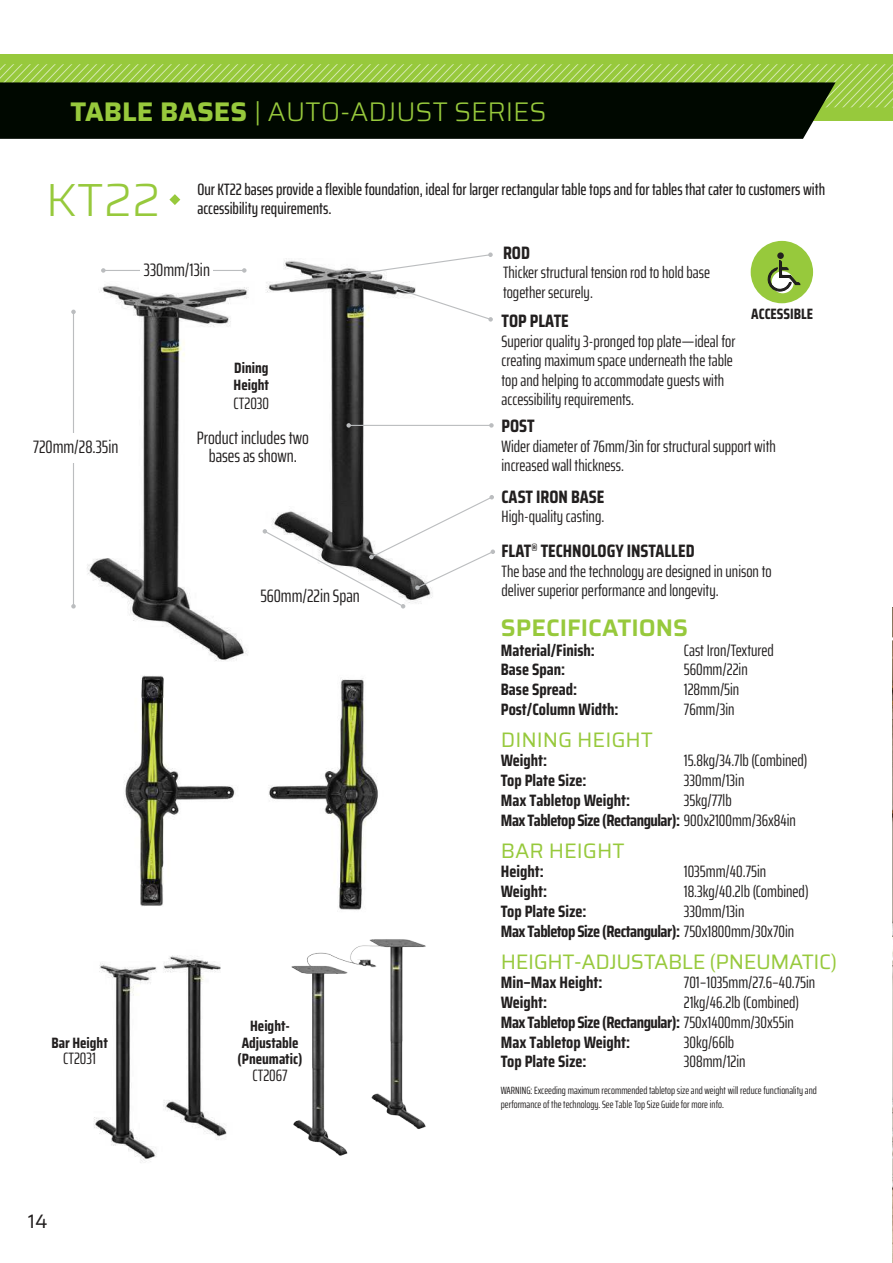
<style>
.page{position:relative;width:893px;height:1263px;background:#fff}
.page>*{position:absolute;margin:0;border:0;box-sizing:border-box;transform-origin:0 0}
.t1{font:300 46.5px "Saira";color:#97c93c}
.t2{font:300 27px "Saira";color:#97c93c}
.t3{font:600 24px "Saira";color:#97c93c}
.t4{font:21px "Saira";letter-spacing:-.02em;color:#97c93c}
.t5{font:21px "Saira";color:#97c93c}
.t6{font:19.5px "Saira";color:#221f1f}
.t7{font:extra-condensed 18px/18px "Saira";color:#221f1f;text-align:center}
.t8{font:700 18px "Saira Condensed";color:#221f1f}
.t9{font:extra-condensed 16.5px/19.5px "Saira";color:#221f1f}
.t10{font:700 16.5px/19.8px "Saira Condensed";letter-spacing:-.03em;color:#221f1f}
.t11{font:700 16.5px "Saira Condensed";color:#221f1f}
.t12{font:500 extra-condensed 16.5px/19.5px "Saira";color:#221f1f}
.t13{font:700 15px/16.5px "Saira Condensed";color:#221f1f}
.t14{font:extra-condensed 10.5px/13.5px "Saira";color:#221f1f}
.s1{font-weight:700}
.s2{font-family:"Saira";font-weight:400;font-stretch:extra-condensed}
</style>
<div class="page">
<div style="left:0;top:54px;width:893px;height:67px;background:#97c93c"></div>
<svg style="left:0;top:64px;width:893px;height:43px"></svg>
<div style="left:0;top:82px;width:835px;height:57px;background:#000800"></div>
<img style="left:892px;top:607px;width:1px;height:656px">
<img style="left:87px;top:258px;width:349px;height:403px">
<img style="left:124px;top:675px;width:254px;height:235px">
<hr style="left:73px;top:312px;width:1px;height:294px;background:#bbbdbf">
<svg style="left:71px;top:310px;width:5px;height:4px"></svg>
<svg style="left:71px;top:604px;width:5px;height:4px"></svg>
<hr style="left:103px;top:270px;width:141px;height:1px;background:#bbbdbf">
<svg style="left:101px;top:268px;width:5px;height:5px"></svg>
<svg style="left:242px;top:268px;width:5px;height:5px"></svg>
<div style="left:17px;top:433px;width:117px;height:29px;background:#fff"></div>
<div style="left:241px;top:581px;width:138px;height:34px;background:#fff"></div>
<div style="left:141px;top:255px;width:72px;height:31px;background:#fff"></div>
<svg style="left:347px;top:252px;width:146px;height:25px"></svg>
<svg style="left:393px;top:286px;width:100px;height:36px"></svg>
<hr style="left:349px;top:425px;width:142px;height:1px;background:#bbbdbf">
<svg style="left:346px;top:423px;width:5px;height:5px"></svg>
<svg style="left:489px;top:423px;width:5px;height:5px"></svg>
<svg style="left:169px;top:194px;width:11px;height:11px"></svg>
<svg style="left:263px;top:495px;width:232px;height:113px"></svg>
<img style="left:94px;top:955px;width:133px;height:208px">
<img style="left:291px;top:939px;width:135px;height:217px">
<div style="left:751px;top:241px;width:62px;height:62px;background:#97c93c;border-radius:50%"></div>
<div style="left:777px;top:252px;width:7px;height:7px;background:#221f1f;border-radius:50%"></div>
<svg style="left:768px;top:260px;width:32px;height:32px"></svg>
<h2 class="t2" style="left:70px;top:101px;width:477px"><span class="s1">TABLE BASES</span> | AUTO-ADJUST SERIES</h2>
<h1 class="t1" style="left:46px;top:181px;width:116px">KT22</h1>
<p class="t12" style="left:197px;top:179px;width:629px">Our KT22 bases provide a flexible foundation, ideal for larger rectangular table tops and for tables that cater to customers with accessibility requirements.</p>
<p class="t7" style="left:144px;top:262px;width:68px">330mm/13in</p>
<p class="t7" style="left:33px;top:437px;width:87px">720mm/28.35in</p>
<p class="t13" style="left:234px;top:361px;width:37px">Dining<br>Height</p>
<p class="t9" style="left:234px;top:395px;width:37px">CT2030</p>
<p class="t7" style="left:197px;top:429px;width:114px">Product includes two bases as shown.</p>
<p class="t7" style="left:260px;top:588px;width:101px">560mm/22in Span</p>
<p class="t13" style="left:51px;top:1034px;width:58px">Bar Height</p>
<p class="t9" style="left:63px;top:1050px;width:34px">CT2031</p>
<p class="t6" style="left:28px;top:1213px;width:21px">14</p>
<p class="t13" style="left:238px;top:1019px;width:66px;text-align:center">Height-<br>Adjustable (Pneumatic)</p>
<p class="t9" style="left:253px;top:1066px;width:37px">CT2067</p>
<p class="t8" style="left:503px;top:245px;width:28px">ROD</p>
<p class="t9" style="left:503px;top:264px;width:209px">Thicker structural tension rod to hold base together securely.</p>
<p class="t8" style="left:501px;top:314px;width:69px">TOP PLATE</p>
<p class="t9" style="left:501px;top:331px;width:235px">Superior quality 3-pronged top plate—ideal for creating maximum space underneath the table top and helping to accommodate guests with accessibility requirements.</p>
<p class="t13" style="left:751px;top:305px;width:63px">ACCESSIBLE</p>
<p class="t8" style="left:501px;top:419px;width:35px">POST</p>
<p class="t9" style="left:501px;top:436px;width:276px">Wider diameter of 76mm/3in for structural support with increased wall thickness.</p>
<p class="t8" style="left:501px;top:483px;width:104px">CAST IRON BASE</p>
<p class="t9" style="left:501px;top:507px;width:104px">High-quality casting.</p>
<p class="t8" style="left:501px;top:544px;width:195px">FLAT<sup>®</sup> TECHNOLOGY INSTALLED</p>
<p class="t9" style="left:501px;top:561px;width:272px">The base and the technology are designed in unison to deliver superior performance and longevity.</p>
<h3 class="t3" style="left:501px;top:613px;width:189px">SPECIFICATIONS</h3>
<p class="t11" style="left:501px;top:643px;width:96px">Material/Finish:</p>
<p class="t9" style="left:684px;top:641px;width:92px">Cast Iron/Textured</p>
<p class="t11" style="left:501px;top:657px;width:66px">Base Span:</p>
<p class="t9" style="left:684px;top:661px;width:65px">560mm/22in</p>
<p class="t11" style="left:501px;top:677px;width:78px">Base Spread:</p>
<p class="t9" style="left:684px;top:679px;width:57px">128mm/5in</p>
<p class="t11" style="left:501px;top:702px;width:119px">Post/Column Width:</p>
<p class="t9" style="left:684px;top:700px;width:52px">76mm/3in</p>
<p class="t5" style="left:501px;top:731px;width:154px">DINING HEIGHT</p>
<p class="t11" style="left:501px;top:754px;width:48px">Weight:</p>
<p class="t9" style="left:684px;top:751px;width:125px">15.8kg/34.7lb (Combined)</p>
<p class="t11" style="left:501px;top:768px;width:87px">Top Plate Size:</p>
<p class="t9" style="left:684px;top:772px;width:62px">330mm/13in</p>
<p class="t11" style="left:501px;top:787px;width:131px">Max Tabletop Weight:</p>
<p class="t9" style="left:684px;top:790px;width:49px">35kg/77lb</p>
<p class="t10" style="left:501px;top:810px;width:297px">Max Tabletop Size (Rectangular): <span class="s2">900x2100mm/36x84in</span></p>
<p class="t5" style="left:501px;top:842px;width:125px">BAR HEIGHT</p>
<p class="t11" style="left:501px;top:865px;width:44px">Height:</p>
<p class="t9" style="left:684px;top:861px;width:84px">1035mm/40.75in</p>
<p class="t11" style="left:501px;top:885px;width:48px">Weight:</p>
<p class="t9" style="left:684px;top:881px;width:126px">18.3kg/40.2lb (Combined)</p>
<p class="t11" style="left:501px;top:898px;width:87px">Top Plate Size:</p>
<p class="t9" style="left:684px;top:902px;width:62px">330mm/13in</p>
<p class="t10" style="left:501px;top:921px;width:295px">Max Tabletop Size (Rectangular): <span class="s2">750x1800mm/30x70in</span></p>
<p class="t4" style="left:501px;top:953px;width:338px">HEIGHT-ADJUSTABLE (PNEUMATIC)</p>
<p class="t11" style="left:501px;top:976px;width:103px">Min–Max Height:</p>
<p class="t9" style="left:684px;top:972px;width:133px">701–1035mm/27.6–40.75in</p>
<p class="t11" style="left:501px;top:996px;width:48px">Weight:</p>
<p class="t9" style="left:684px;top:992px;width:117px">21kg/46.2lb (Combined)</p>
<p class="t10" style="left:501px;top:1012px;width:294px">Max Tabletop Size (Rectangular): <span class="s2">750x1400mm/30x55in<br></span>Max Tabletop Weight:</p>
<p class="t9" style="left:684px;top:1032px;width:52px">30kg/66lb</p>
<p class="t11" style="left:501px;top:1049px;width:87px">Top Plate Size:</p>
<p class="t9" style="left:684px;top:1051px;width:63px">308mm/12in</p>
<p class="t14" style="left:501px;top:1084px;width:317px">WARNING: Exceeding maximum recommended tabletop size and weight will reduce functionality and performance of the technology. See Table Top Size Guide for more info.</p>
</div>
